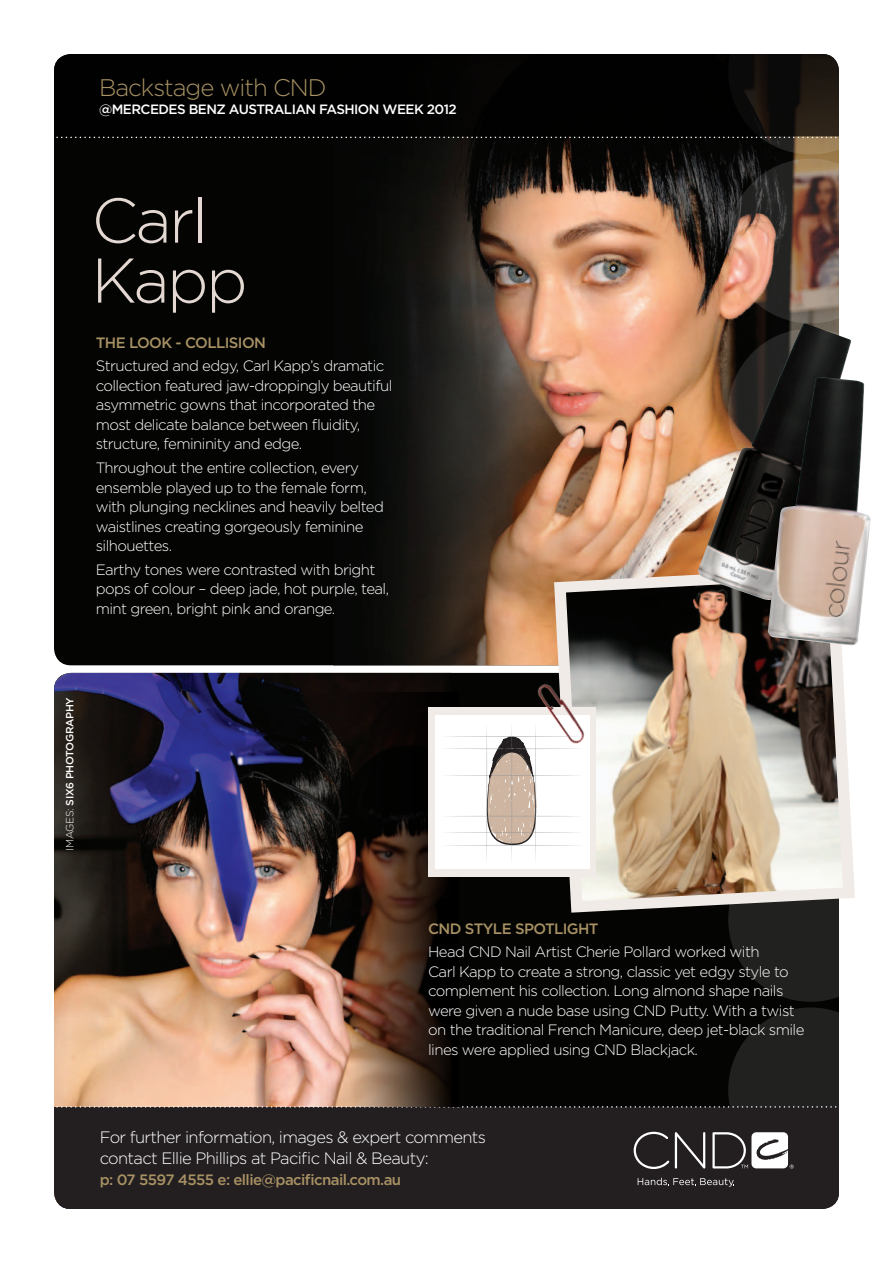
<style>
.page{position:relative;width:893px;height:1263px;background:#fff}
.page>*{position:absolute;margin:0;border:0;box-sizing:border-box;transform-origin:0 0}
.t1{font:300 63px/60px "Gotham";letter-spacing:-.04em;color:#e4d8d2}
.t2{font:300 24px "Gotham";letter-spacing:-.04em;color:#a89164}
.t3{font:300 16.5px/21px "Gotham";letter-spacing:-.04em;color:#fff}
.t4{font:300 15px/19.5px "Gotham";letter-spacing:-.04em;color:#fff}
.t5{font:500 15px "Gotham";letter-spacing:-.04em;color:#a89164}
.t6{font:500 13.5px "Gotham";letter-spacing:-.04em;color:#fff}
.t7{font:500 10.5px "Gotham";letter-spacing:-.03em;color:#fff}
.s1{font-weight:300}
</style>
<div class="page">
<div style="left:54px;top:54px;width:785px;height:611px;background:#040503;border-radius:17px"></div>
<img style="left:393px;top:154px;width:446px;height:511px">
<div style="left:54px;top:673px;width:785px;height:536px;background:#040503;border-radius:17px"></div>
<img style="left:54px;top:673px;width:388px;height:433px">
<svg style="left:728px;top:159px;width:165px;height:164px"></svg>
<svg style="left:728px;top:1007px;width:165px;height:165px;fill:#212220"></svg>
<svg style="left:728px;top:837px;width:165px;height:165px;fill:#212220"></svg>
<div style="left:54px;top:1108px;width:785px;height:101px;background:#231f20"></div>
<svg style="left:634px;top:1132px;width:160px;height:37px"></svg>
<svg style="left:638px;top:1178px;width:96px;height:9px"></svg>
<svg style="left:54px;top:54px;width:785px;height:100px"></svg>
<svg style="left:54px;top:1106px;width:801px;height:2px"></svg>
<svg style="left:554px;top:567px;width:301px;height:346px"></svg>
<img style="left:566px;top:579px;width:277px;height:322px">
<img style="left:698px;top:323px;width:153px;height:277px">
<img style="left:768px;top:377px;width:103px;height:268px">
<svg style="left:349px;top:692px;width:109px;height:415px"></svg>
<div style="left:429px;top:707px;width:167px;height:170px;background:#f1ebe7"></div>
<div style="left:435px;top:715px;width:154px;height:154px;background:#fff"></div>
<svg style="left:447px;top:728px;width:130px;height:131px"></svg>
<img style="left:529px;top:676px;width:62px;height:73px">
<h2 class="t2" style="left:99px;top:73px;width:229px">Backstage with CND</h2>
<p class="t6" style="left:99px;top:102px;width:359px">@MERCEDES BENZ AUSTRALIAN FASHION WEEK 2012</p>
<h1 class="t1" style="left:92px;top:189px;width:158px">Carl<br>Kapp</h1>
<p class="t5" style="left:96px;top:334px;width:172px">THE LOOK - COLLISION</p>
<p class="t4" style="left:96px;top:356px;width:298px">Structured and edgy, Carl Kapp’s dramatic collection featured jaw-droppingly beautiful asymmetric gowns that incorporated the most delicate balance between fluidity, structure, femininity and edge.</p>
<p class="t4" style="left:96px;top:458px;width:290px">Throughout the entire collection, every ensemble played up to the female form, with plunging necklines and heavily belted waistlines creating gorgeously feminine silhouettes.</p>
<p class="t4" style="left:96px;top:559px;width:295px">Earthy tones were contrasted with bright pops of colour – deep jade, hot purple, teal, mint green, bright pink and orange.</p>
<p class="t7" style="left:64px;top:850px;width:155px;rotate:-90deg"><span class="s1">images:</span> SIX6 PHOTOGRAPHY</p>
<p class="t5" style="left:428px;top:920px;width:12px">CND</p>
<p class="t5" style="left:465px;top:920px;width:134px">STYLE SPOTLIGHT</p>
<p class="t4" style="left:428px;top:942px;width:378px">Head CND Nail Artist Cherie Pollard worked with<br>Carl Kapp to create a strong, classic yet edgy style to complement his collection. Long almond shape nails were given a nude base using CND Putty. With a twist on the traditional French Manicure, deep jet-black smile lines were applied using CND Blackjack.</p>
<p class="t3" style="left:100px;top:1126px;width:388px">For further information, images &amp; expert comments contact Ellie Phillips at Pacific Nail &amp; Beauty:</p>
<p class="t5" style="left:100px;top:1171px;width:303px">P: 07 5597 4555 E: ELLIE@PACIFICNAIL.COM.AU</p>
</div>
